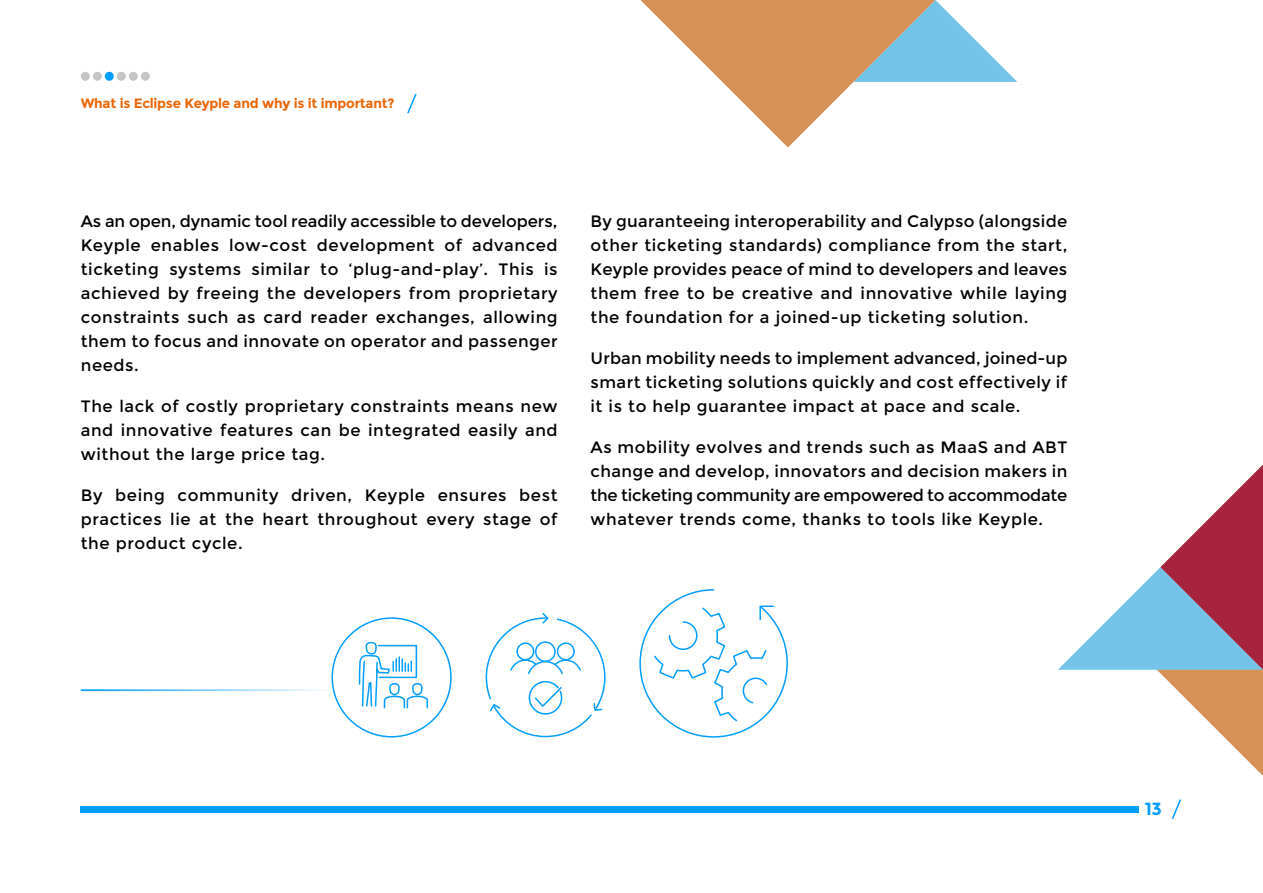
<style>
.page{position:relative;width:1263px;height:893px;background:#fff}
.page>*{position:absolute;margin:0;border:0;box-sizing:border-box;transform-origin:0 0}
.t1{font:700 17.7px "Montserrat";color:#039ffe}
.t2{font:16.5px/24px "Montserrat";letter-spacing:.035em;color:#000;text-align:justify}
.t3{font:700 13.5px "Montserrat";letter-spacing:-.02em;color:#ec6607}
</style>
<div class="page">
<div style="left:81px;top:806px;width:1058px;height:6px;background:#039ffe"></div>
<svg style="left:1171px;top:799px;width:11px;height:20px"></svg>
<svg style="left:407px;top:94px;width:10px;height:19px"></svg>
<div style="left:81px;top:72px;width:9px;height:9px;background:#c4c4c4;border-radius:50%"></div>
<div style="left:93px;top:72px;width:9px;height:9px;background:#c4c4c4;border-radius:50%"></div>
<div style="left:105px;top:72px;width:9px;height:9px;background:#039ffe;border-radius:50%"></div>
<div style="left:117px;top:72px;width:9px;height:9px;background:#c4c4c4;border-radius:50%"></div>
<div style="left:129px;top:72px;width:9px;height:9px;background:#c4c4c4;border-radius:50%"></div>
<div style="left:141px;top:72px;width:9px;height:9px;background:#c4c4c4;border-radius:50%"></div>
<svg style="left:640px;top:0;width:377px;height:147px"></svg>
<svg style="left:639px;top:589px;width:149px;height:149px"></svg>
<svg style="left:358px;top:617px;width:71px;height:92px"></svg>
<svg style="left:485px;top:613px;width:121px;height:125px"></svg>
<hr style="left:81px;top:689px;width:250px;height:2px;background:#039ffe">
<svg style="left:1058px;top:465px;width:205px;height:311px"></svg>
<p class="t3" style="left:81px;top:95px;width:315px">What is Eclipse Keyple and why is it important?</p>
<p class="t2" style="left:81px;top:210px;width:478px">As an open, dynamic tool readily accessible to developers, Keyple enables low-cost development of advanced ticketing systems similar to ‘plug-and-play’. This is achieved by freeing the developers from proprietary constraints such as card reader exchanges, allowing them to focus and innovate on operator and passenger needs.</p>
<p class="t2" style="left:81px;top:395px;width:478px">The lack of costly proprietary constraints means new and innovative features can be integrated easily and without the large price tag.</p>
<p class="t2" style="left:81px;top:484px;width:478px">By being community driven, Keyple ensures best practices lie at the heart throughout every stage of the product cycle.</p>
<p class="t2" style="left:590px;top:210px;width:478px">By guaranteeing interoperability and Calypso (alongside other ticketing standards) compliance from the start, Keyple provides peace of mind to developers and leaves them free to be creative and innovative while laying the foundation for a joined-up ticketing solution.</p>
<p class="t2" style="left:590px;top:347px;width:478px">Urban mobility needs to implement advanced, joined-up smart ticketing solutions quickly and cost effectively if it is to help guarantee impact at pace and scale.</p>
<p class="t2" style="left:590px;top:436px;width:478px">As mobility evolves and trends such as MaaS and ABT change and develop, innovators and decision makers in the ticketing community are empowered to accommodate whatever trends come, thanks to tools like Keyple.</p>
<p class="t1" style="left:1145px;top:798px;width:19px">13</p>
</div>
